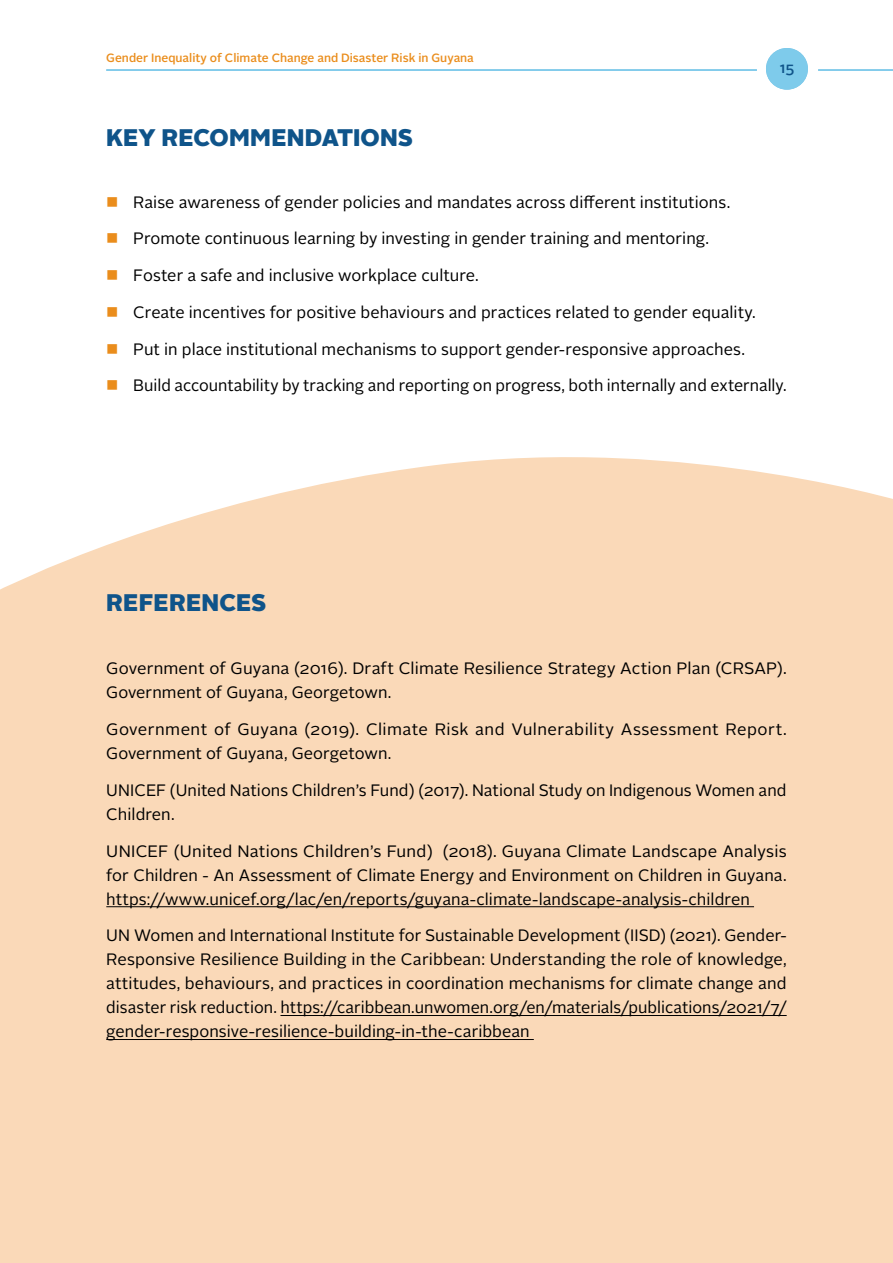
<style>
.page{position:relative;width:893px;height:1263px;background:#fff}
.page>*{position:absolute;margin:0;border:0;box-sizing:border-box;transform-origin:0 0}
.t1{font:900 24px "Alright Sans";letter-spacing:.005em;color:#0f548a}
.t2{font:16.5px/24px "Alright Sans";letter-spacing:.005em;color:#000}
.t3{font:500 15px "Alright Sans";color:#0f548a}
.t4{font:500 12px "Alright Sans";color:#ea8d1c}
</style>
<div class="page">
<div style="left:766px;top:48px;width:42px;height:42px;background:#7ecbeb;border-radius:50%"></div>
<hr style="left:106px;top:69px;width:651px;height:2px;background:#7ecbeb">
<hr style="left:818px;top:69px;width:75px;height:2px;background:#7ecbeb">
<div style="left:0;top:457px;width:893px;height:806px;background:#fad9b8"></div>
<hr style="left:106px;top:906px;width:648px;height:1px;background:#000">
<hr style="left:280px;top:1015px;width:507px;height:1px;background:#000">
<hr style="left:106px;top:1039px;width:428px;height:1px;background:#000">
<p class="t4" style="left:106px;top:50px;width:369px">Gender Inequality of Climate Change and Disaster Risk in Guyana</p>
<h1 class="t1" style="left:106px;top:120px;width:308px">KEY RECOMMENDATIONS</h1>
<p class="t3" style="left:780px;top:57px;width:16px">15</p>
<p class="t2" style="left:133px;top:190px;width:598px">Raise awareness of gender policies and mandates across different institutions.</p>
<p class="t2" style="left:133px;top:227px;width:577px">Promote continuous learning by investing in gender training and mentoring.</p>
<p class="t2" style="left:133px;top:264px;width:347px">Foster a safe and inclusive workplace culture.</p>
<p class="t2" style="left:133px;top:300px;width:624px">Create incentives for positive behaviours and practices related to gender equality.</p>
<p class="t2" style="left:133px;top:337px;width:613px">Put in place institutional mechanisms to support gender-responsive approaches.</p>
<p class="t2" style="left:133px;top:374px;width:655px">Build accountability by tracking and reporting on progress, both internally and externally.</p>
<h1 class="t1" style="left:106px;top:585px;width:162px">REFERENCES</h1>
<p class="t2" style="left:106px;top:657px;width:682px">Government of Guyana (2016). Draft Climate Resilience Strategy Action Plan (CRSAP).<br>Government of Guyana, Georgetown.</p>
<p class="t2" style="left:106px;top:718px;width:682px">Government of Guyana (2019). Climate Risk and Vulnerability Assessment Report.<br>Government of Guyana, Georgetown.</p>
<p class="t2" style="left:106px;top:778px;width:682px">UNICEF (United Nations Children’s Fund) (2017). National Study on Indigenous Women and<br>Children.</p>
<p class="t2" style="left:106px;top:839px;width:682px;text-align:justify">UNICEF (United Nations Children’s Fund) (2018). Guyana Climate Landscape Analysis for Children - An Assessment of Climate Energy and Environment on Children in Guyana. https://www.unicef.org/lac/en/reports/guyana-climate-landscape-analysis-children</p>
<p class="t2" style="left:106px;top:924px;width:682px;text-align:justify">UN Women and International Institute for Sustainable Development (IISD) (2021). Gender-Responsive Resilience Building in the Caribbean: Understanding the role of knowledge, attitudes, behaviours, and practices in coordination mechanisms for climate change and disaster risk reduction. https://caribbean.unwomen.org/en/materials/publications/2021/7/ gender-responsive-resilience-building-in-the-caribbean</p>
</div>
